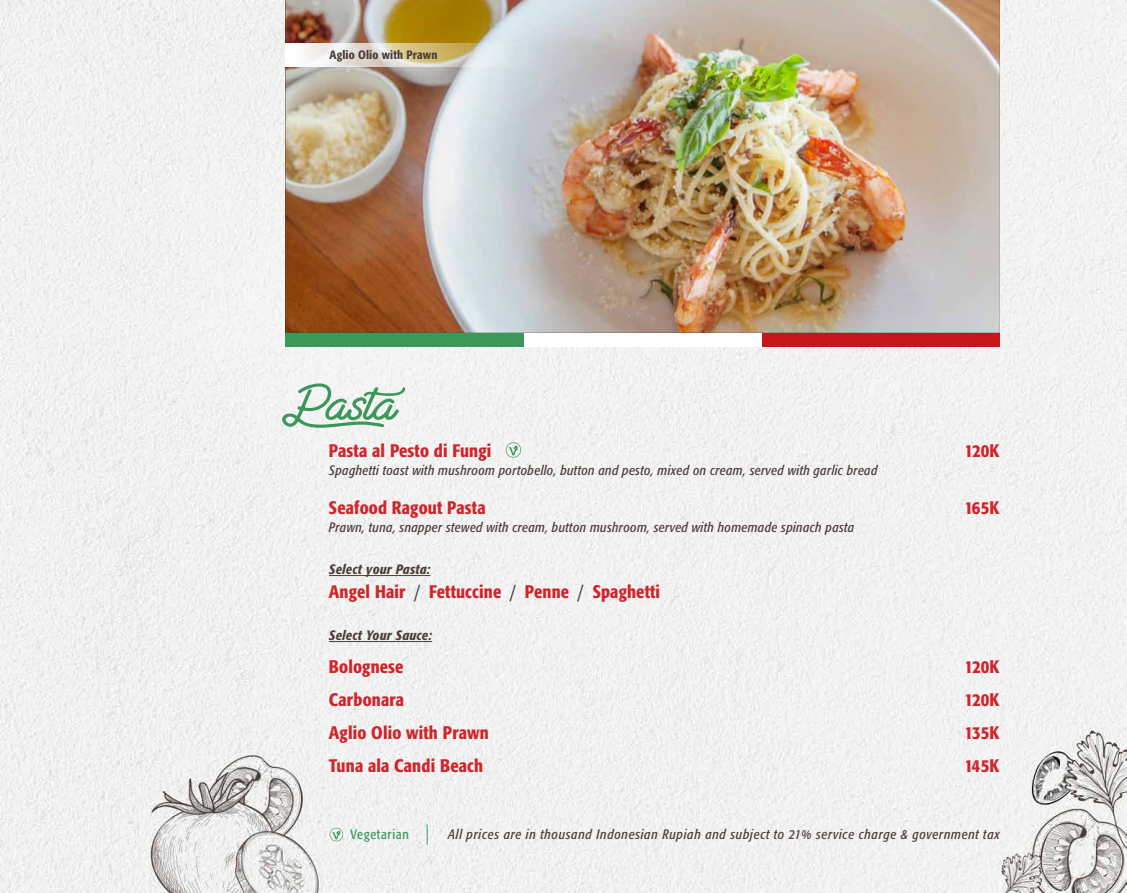
<style>
.page{position:relative;width:1127px;height:893px;background:#fff}
.page>*{position:absolute;margin:0;border:0;box-sizing:border-box;transform-origin:0 0}
.No_Spacing{font:60px "Santana Script";color:#3c975a;scale:1.1 1}
.No_Spacing-2{font:500 condensed 18px "Formata";letter-spacing:.01em;color:#d1232a}
.No_Spacing-3{font:italic condensed 13.5px "Formata";letter-spacing:.025em;color:#4b3e3b}
.No_Spacing-4{font:italic condensed 13.5px "Formata";letter-spacing:.05em;color:#4b3e3b}
.No_Spacing-5{font:italic 500 condensed 13.5px "Formata";letter-spacing:.025em;color:#4b3e3b}
.t1{font:condensed 13.5px "Formata";letter-spacing:.05em;color:#3c975a}
.No_Spacing-6{font:500 condensed 12px "Formata";letter-spacing:.015em;color:#4b3e3b}
.s1{font-weight:400;color:#3e3e3f}
</style>
<div class="page">
<img style="left:0;top:0;width:1127px;height:893px">
<svg style="left:330px;top:828px;width:13px;height:13px"></svg>
<svg style="left:427px;top:824px;width:1px;height:21px"></svg>
<div style="left:762px;top:333px;width:238px;height:13px;background:#c5161d"></div>
<div style="left:523px;top:333px;width:239px;height:13px;background:#fff"></div>
<div style="left:285px;top:333px;width:238px;height:13px;background:#3c975a"></div>
<img style="left:285px;top:0;width:715px;height:333px">
<hr style="left:329px;top:575px;width:101px;height:1px;background:#4b3e3b">
<hr style="left:329px;top:641px;width:103px;height:1px;background:#4b3e3b">
<svg style="left:285px;top:43px;width:249px;height:24px"></svg>
<svg style="left:506px;top:442px;width:15px;height:16px"></svg>
<p class="No_Spacing-6" style="left:330px;top:47px;width:109px">Aglio Olio with Prawn</p>
<p class="No_Spacing" style="left:285px;top:367px;width:110px">Pa s ta</p>
<p class="No_Spacing-2" style="left:329px;top:439px;width:164px">Pasta al Pesto di Fungi</p>
<p class="No_Spacing-2" style="left:964px;top:439px;width:37px">120K</p>
<p class="No_Spacing-3" style="left:329px;top:462px;width:550px">Spaghetti toast with mushroom portobello, button and pesto, mixed on cream, served with garlic bread</p>
<p class="No_Spacing-2" style="left:329px;top:497px;width:158px">Seafood Ragout Pasta</p>
<p class="No_Spacing-2" style="left:964px;top:497px;width:37px">165K</p>
<p class="No_Spacing-3" style="left:329px;top:519px;width:527px">Prawn, tuna, snapper stewed with cream, button mushroom, served with homemade spinach pasta</p>
<p class="No_Spacing-5" style="left:329px;top:561px;width:103px">Select your Pasta:</p>
<p class="No_Spacing-2" style="left:329px;top:581px;width:333px">Angel Hair <span class="s1">/</span> Fettuccine <span class="s1">/</span> Penne <span class="s1">/</span> Spaghetti</p>
<p class="No_Spacing-5" style="left:329px;top:627px;width:104px">Select Your Sauce:</p>
<p class="No_Spacing-2" style="left:329px;top:656px;width:76px">Bolognese</p>
<p class="No_Spacing-2" style="left:964px;top:656px;width:37px">120K</p>
<p class="No_Spacing-2" style="left:329px;top:689px;width:77px">Carbonara</p>
<p class="No_Spacing-2" style="left:964px;top:689px;width:37px">120K</p>
<p class="No_Spacing-2" style="left:329px;top:722px;width:161px">Aglio Olio with Prawn</p>
<p class="No_Spacing-2" style="left:964px;top:722px;width:37px">135K</p>
<p class="No_Spacing-2" style="left:329px;top:755px;width:156px">Tuna ala Candi Beach</p>
<p class="No_Spacing-2" style="left:964px;top:755px;width:37px">145K</p>
<p class="t1" style="left:351px;top:826px;width:60px">Vegetarian</p>
<p class="No_Spacing-4" style="left:448px;top:826px;width:553px">All prices are in thousand Indonesian Rupiah and subject to 21% service charge &amp; government tax</p>
</div>
